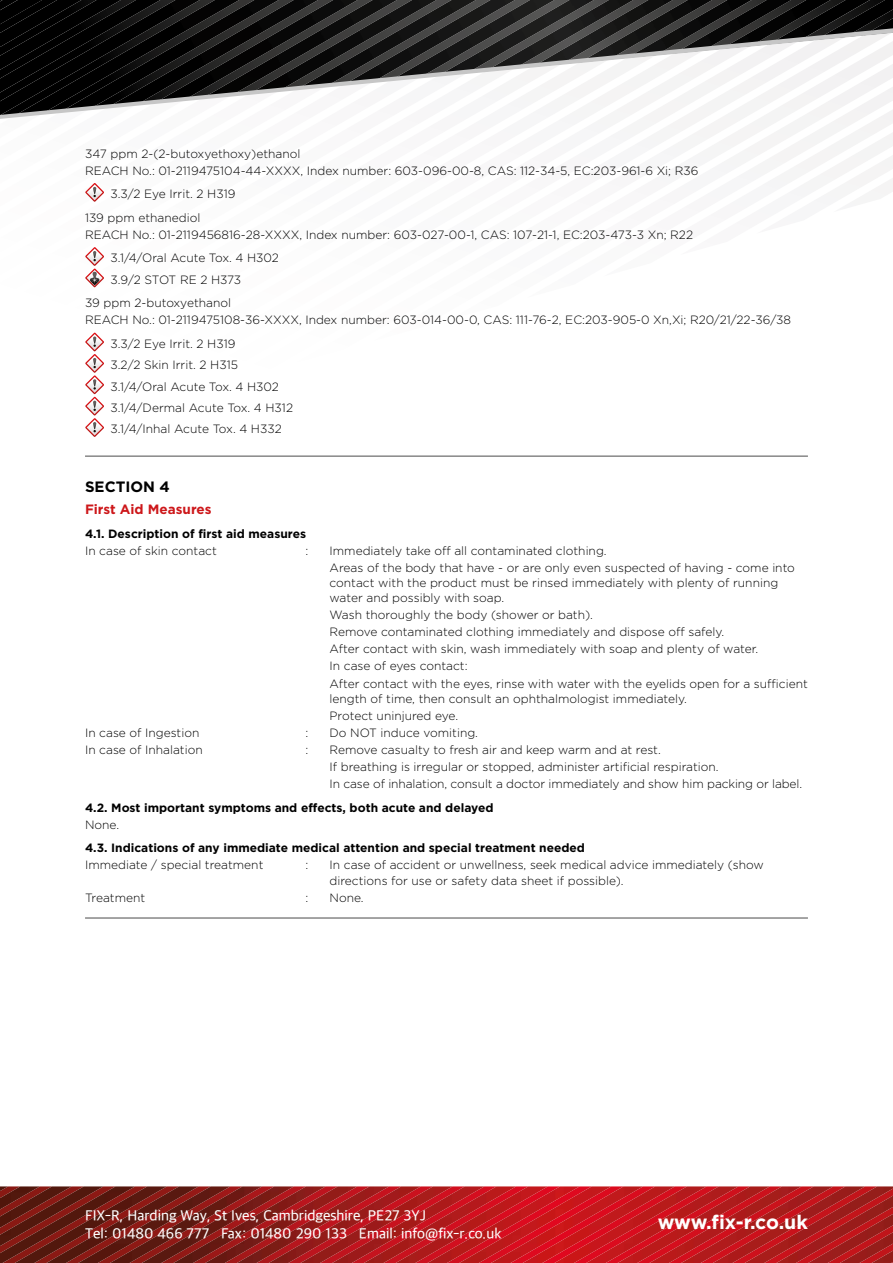
<style>
.page{position:relative;width:893px;height:1263px;background:#fff}
.page>*{position:absolute;margin:0;border:0;box-sizing:border-box;transform-origin:0 0}
.t1{font:700 19.5px "Gotham";letter-spacing:-.005em;color:#fff}
.t2{font:500 15px/18px "Apple SD Gothic Neo";color:#fff}
.t3{font:700 15px "Gotham";color:#000}
.t4{font:700 13.5px "Gotham";color:#cd171a}
.t5{font:300 12px/17.1px "Gotham";color:#000}
.t6{font:700 12px "Gotham";color:#000}
</style>
<div class="page">
<img style="left:0;top:1186px;width:893px;height:77px">
<img style="left:734px;top:0;width:35px;height:27px">
<img style="left:695px;top:0;width:39px;height:27px">
<img style="left:769px;top:0;width:47px;height:27px">
<img style="left:655px;top:0;width:40px;height:27px">
<img style="left:816px;top:0;width:77px;height:27px">
<img style="left:616px;top:0;width:39px;height:27px">
<img style="left:863px;top:10px;width:30px;height:17px">
<img style="left:576px;top:0;width:40px;height:27px">
<img style="left:537px;top:0;width:39px;height:27px">
<img style="left:498px;top:0;width:39px;height:27px">
<img style="left:458px;top:0;width:40px;height:27px">
<img style="left:419px;top:0;width:39px;height:27px">
<img style="left:380px;top:0;width:39px;height:27px">
<img style="left:340px;top:0;width:40px;height:27px">
<svg style="left:649px;top:120px;width:244px;height:75px"></svg>
<img style="left:301px;top:0;width:39px;height:27px">
<img style="left:261px;top:0;width:40px;height:27px">
<img style="left:222px;top:0;width:39px;height:27px">
<img style="left:182px;top:0;width:40px;height:27px">
<img style="left:143px;top:0;width:39px;height:27px">
<img style="left:104px;top:0;width:39px;height:27px">
<img style="left:64px;top:0;width:40px;height:27px">
<img style="left:0;top:0;width:64px;height:27px">
<img style="left:0;top:0;width:25px;height:9px">
<svg style="left:0;top:27px;width:893px;height:93px"></svg>
<hr style="left:85px;top:455px;width:723px;height:2px;background:#878787">
<hr style="left:85px;top:917px;width:723px;height:2px;background:#878787">
<svg style="left:85px;top:183px;width:19px;height:19px"></svg>
<svg style="left:85px;top:247px;width:19px;height:40px"></svg>
<svg style="left:85px;top:333px;width:19px;height:104px"></svg>
<p class="t5" style="left:85px;top:145px;width:615px">347 ppm 2-(2-butoxyethoxy)ethanol<br>REACH No.: 01-2119475104-44-XXXX, Index number: 603-096-00-8, CAS: 112-34-5, EC:203-961-6 Xi; R36</p>
<p class="t5" style="left:85px;top:182px;width:152px;line-height:23.5px;text-indent:26px">3.3/2 Eye Irrit. 2 H319<br>139 ppm ethanediol</p>
<p class="t5" style="left:111px;top:223px;width:584px;line-height:23.5px;text-indent:-26px">REACH No.: 01-2119456816-28-XXXX, Index number: 603-027-00-1, CAS: 107-21-1, EC:203-473-3 Xn; R22<br>3.1/4/Oral Acute Tox. 4 H302</p>
<p class="t5" style="left:85px;top:268px;width:158px;line-height:23.5px;text-indent:26px">3.9/2 STOT RE 2 H373<br>39 ppm 2-butoxyethanol</p>
<p class="t5" style="left:111px;top:308px;width:682px;line-height:23.5px;text-indent:-26px">REACH No.: 01-2119475108-36-XXXX, Index number: 603-014-00-0, CAS: 111-76-2, EC:203-905-0 Xn,Xi; R20/21/22-36/38<br>3.3/2 Eye Irrit. 2 H319</p>
<p class="t5" style="left:111px;top:354px;width:184px;line-height:21.5px">3.2/2 Skin Irrit. 2 H315<br>3.1/4/Oral Acute Tox. 4 H302<br>3.1/4/Dermal Acute Tox. 4 H312<br>3.1/4/Inhal Acute Tox. 4 H332</p>
<p class="t3" style="left:85px;top:478px;width:86px">SECTION 4</p>
<p class="t4" style="left:85px;top:502px;width:128px">First Aid Measures</p>
<p class="t6" style="left:85px;top:526px;width:223px">4.1. Description of first aid measures</p>
<p class="t5" style="left:85px;top:542px;width:133px">In case of skin contact</p>
<p class="t5" style="left:306px;top:542px;width:4px">:</p>
<p class="t5" style="left:330px;top:542px;width:467px">Immediately take off all contaminated clothing.<br>Areas of the body that have - or are only even suspected of having - come into</p>
<p class="t5" style="left:330px;top:575px;width:450px;line-height:15px">contact with the product must be rinsed immediately with plenty of running water and possibly with soap.</p>
<p class="t5" style="left:330px;top:606px;width:480px">Wash thoroughly the body (shower or bath).<br>Remove contaminated clothing immediately and dispose off safely.<br>After contact with skin, wash immediately with soap and plenty of water.<br>In case of eyes contact:<br>After contact with the eyes, rinse with water with the eyelids open for a sufficient</p>
<p class="t5" style="left:330px;top:690px;width:359px">length of time, then consult an ophthalmologist immediately.<br>Protect uninjured eye.</p>
<p class="t5" style="left:85px;top:724px;width:116px">In case of Ingestion</p>
<p class="t5" style="left:306px;top:724px;width:4px">:</p>
<p class="t5" style="left:330px;top:724px;width:150px">Do NOT induce vomiting.</p>
<p class="t5" style="left:85px;top:741px;width:119px">In case of Inhalation</p>
<p class="t5" style="left:306px;top:741px;width:4px">:</p>
<p class="t5" style="left:330px;top:741px;width:474px">Remove casualty to fresh air and keep warm and at rest.<br>If breathing is irregular or stopped, administer artificial respiration.<br>In case of inhalation, consult a doctor immediately and show him packing or label.</p>
<p class="t6" style="left:85px;top:800px;width:410px">4.2. Most important symptoms and effects, both acute and delayed</p>
<p class="t5" style="left:85px;top:816px;width:36px">None.</p>
<p class="t6" style="left:85px;top:841px;width:501px">4.3. Indications of any immediate medical attention and special treatment needed</p>
<p class="t5" style="left:85px;top:856px;width:180px">Immediate / special treatment</p>
<p class="t5" style="left:306px;top:856px;width:4px">:</p>
<p class="t5" style="left:330px;top:857px;width:436px;line-height:15px">In case of accident or unwellness, seek medical advice immediately (show directions for use or safety data sheet if possible).</p>
<p class="t5" style="left:85px;top:889px;width:62px">Treatment</p>
<p class="t5" style="left:306px;top:889px;width:4px">:</p>
<p class="t5" style="left:330px;top:889px;width:36px">None.</p>
<p class="t2" style="left:85px;top:1208px;width:418px">FIX-R, Harding Way, St Ives, Cambridgeshire, PE27 3YJ<br>Tel: 01480 466 777 Fax: 01480 290 133 Email: info@fix-r.co.uk</p>
<h1 class="t1" style="left:658px;top:1211px;width:152px">www.fix-r.co.uk</h1>
</div>
